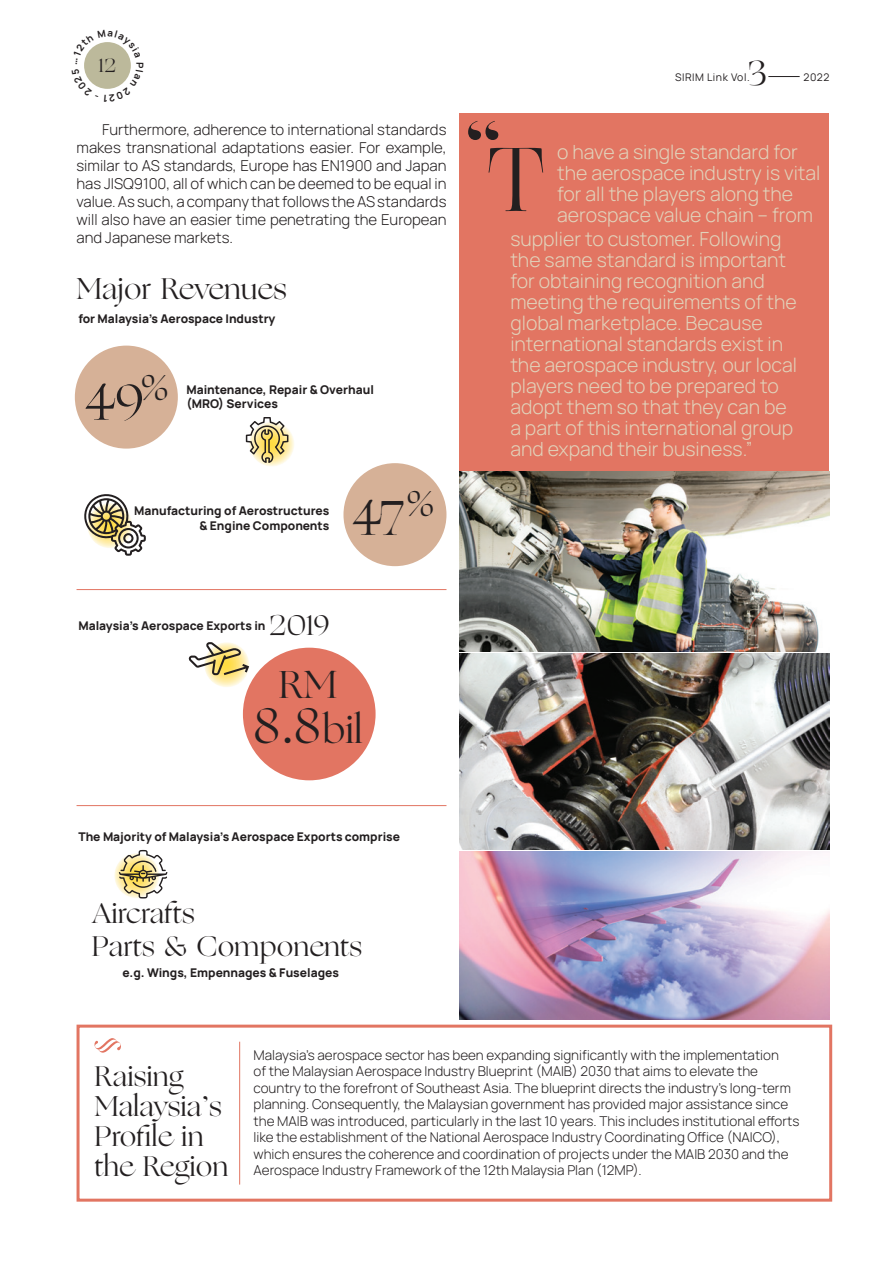
<style>
.page{position:relative;width:893px;height:1263px;background:#fff}
.page>*{position:absolute;margin:0;border:0;box-sizing:border-box;transform-origin:0 0}
.t1{font:91.8px "Ogg";color:#231f20}
.t2{font:51px "Ogg";color:#231f20}
.t3{font:49.5px "Ogg";color:#231f20}
.t4{font:39px "Ogg";color:#231f20}
.t5{font:36px "Ogg";color:#231f20}
.t6{font:34.65px "Ogg";color:#231f20}
.t7{font:30px "Ogg";color:#231f20}
.t8{font:28.5px/30px "Ogg";color:#231f20}
.t9{font:300 19.5px/21px "Manrope";color:#e1d2ba}
.t10{font:19.2px "Ogg";color:#231f20}
.t11{font:300 15px/18px "Manrope";color:#231f20;text-align:justify}
.t12{font:300 13.5px/16.5px "Manrope";color:#231f20}
.t13{font:800 12px/14.4px "Manrope";color:#231f20}
.t14{font:10.5px "Manrope";letter-spacing:.05em;color:#231f20}
.s1{font-size:39px}
</style>
<div class="page">
<hr style="left:768px;top:76px;width:32px;height:1px;background:#231f20">
<img style="left:114px;top:853px;width:45px;height:45px;border-radius:22px">
<img style="left:204px;top:642px;width:45px;height:45px;border-radius:22px">
<img style="left:249px;top:422px;width:45px;height:44px;border-radius:22px">
<div style="left:75px;top:346px;width:103px;height:103px;background:#d6b197;border-radius:50%"></div>
<div style="left:243px;top:648px;width:133px;height:132px;background:#e27562;border-radius:50%"></div>
<div style="left:343px;top:463px;width:103px;height:103px;background:#d6b197;border-radius:50%"></div>
<div style="left:77px;top:1025px;width:755px;height:177px;border:3px solid #e27562"></div>
<svg style="left:94px;top:1038px;width:27px;height:15px"></svg>
<hr style="left:239px;top:1042px;width:1px;height:142px;background:#e27562">
<div style="left:459px;top:113px;width:370px;height:358px;background:#e27562"></div>
<img style="left:459px;top:654px;width:370px;height:195px">
<img style="left:459px;top:471px;width:370px;height:180px">
<hr style="left:77px;top:589px;width:369px;height:1px;background:#e27562">
<hr style="left:77px;top:805px;width:369px;height:1px;background:#e27562">
<img style="left:459px;top:851px;width:370px;height:168px">
<svg style="left:119px;top:850px;width:48px;height:48px"></svg>
<svg style="left:189px;top:642px;width:60px;height:33px"></svg>
<svg style="left:246px;top:417px;width:42px;height:46px"></svg>
<svg style="left:84px;top:494px;width:62px;height:62px"></svg>
<svg style="left:84px;top:42px;width:47px;height:47px"></svg>
<h3 class="t10" style="left:99px;top:53px;width:19px">12</h3>
<h3 class="t6" style="left:747px;top:49px;width:21px">3</h3>
<p class="t14" style="left:675px;top:70px;width:76px">SIRIM Link Vol.</p>
<p class="t14" style="left:803px;top:70px;width:27px">2022</p>
<p class="t11" style="left:77px;top:120px;width:371px;text-indent:26px">Furthermore, adherence to international standards makes transnational adaptations easier. For example, similar to AS standards, Europe has EN1900 and Japan has JISQ9100, all of which can be deemed to be equal in value. As such, a company that follows the AS standards will also have an easier time penetrating the European and Japanese markets.</p>
<h1 class="t1" style="left:462px;top:91px;width:85px">“<sub>T</sub></h1>
<h3 class="t9" style="left:557px;top:140px;width:265px">o have a single standard for the aerospace industry is vital for all the players along the aerospace value chain – from</h3>
<p class="t9" style="left:510px;top:227px;width:288px">supplier to customer. Following the same standard is important for obtaining recognition and meeting the requirements of the global marketplace. Because international standards exist in the aerospace industry, our local players need to be prepared to adopt them so that they can be a part of this international group and expand their business.”</p>
<h3 class="t7" style="left:77px;top:268px;width:212px">Major Revenues</h3>
<p class="t13" style="left:78px;top:310px;width:198px">for Malaysia’s Aerospace Industry</p>
<h3 class="t5" style="left:141px;top:363px;width:29px">%</h3>
<p class="t13" style="left:186px;top:382px;width:189px">Maintenance, Repair &amp; Overhaul (MRO) Services</p>
<h2 class="t2" style="left:85px;top:368px;width:61px">49</h2>
<p class="t13" style="left:134px;top:503px;width:197px;text-align:right">Manufacturing of Aerostructures &amp; Engine Components</p>
<h3 class="t5" style="left:407px;top:479px;width:29px">%</h3>
<h3 class="t3" style="left:352px;top:484px;width:55px">47</h3>
<h3 class="t8" style="left:269px;top:610px;width:62px">2019</h3>
<p class="t13" style="left:78px;top:618px;width:189px">Malaysia’s Aerospace Exports in</p>
<h3 class="t4" style="left:279px;top:658px;width:60px">RM</h3>
<h3 class="t3" style="left:253px;top:693px;width:111px">8.8<span class="s1">bil</span></h3>
<p class="t13" style="left:78px;top:828px;width:323px">The Majority of Malaysia’s Aerospace Exports comprise</p>
<h3 class="t8" style="left:92px;top:897px;width:272px;line-height:33px">Aircrafts<br>Parts &amp; Components</h3>
<p class="t13" style="left:122px;top:965px;width:218px">e.g. Wings, Empennages &amp; Fuselages</p>
<h3 class="t8" style="left:94px;top:1061px;width:135px">Raising<br>Malaysia’s<br>Profile in the Region</h3>
<p class="t12" style="left:254px;top:1046px;width:547px">Malaysia’s aerospace sector has been expanding significantly with the implementation<br>of the Malaysian Aerospace Industry Blueprint (MAIB) 2030 that aims to elevate the country to the forefront of Southeast Asia. The blueprint directs the industry’s long-term planning. Consequently, the Malaysian government has provided major assistance since the MAIB was introduced, particularly in the last 10 years. This includes institutional efforts like the establishment of the National Aerospace Industry Coordinating Office (NAICO), which ensures the coherence and coordination of projects under the MAIB 2030 and the Aerospace Industry Framework of the 12th Malaysia Plan (12MP).</p>
</div>
